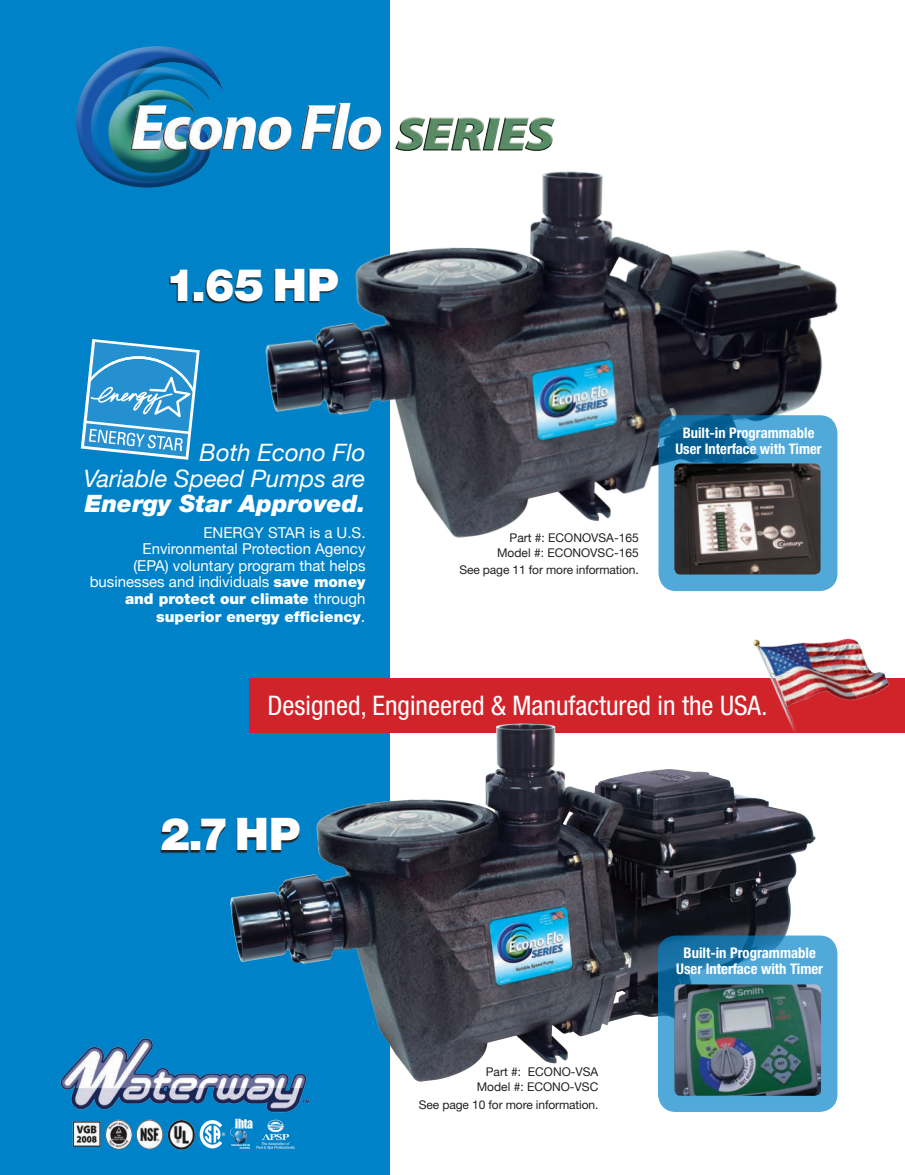
<style>
.page{position:relative;width:905px;height:1175px;background:#fff}
.page>*{position:absolute;margin:0;border:0;box-sizing:border-box;transform-origin:0 0}
.t1{font:900 45px "Helvetica Neue";color:#fff}
.t2{font:condensed 27px "Helvetica Neue";color:#fff}
.t3{font:italic 24px/25.5px "Helvetica Neue";color:#fff;text-align:right}
.t4{font:italic 900 24px "Helvetica Neue";color:#fff}
.t5{font:15px/16.5px "Helvetica Neue";color:#fff;text-align:right}
.t6{font:900 15px "Helvetica Neue";color:#fff}
.t7{font:700 condensed 14.7px/16px "Helvetica Neue";color:#fff;text-align:center}
.t8{font:700 condensed 14.55px/15.9px "Helvetica Neue";color:#fff;text-align:center}
.t9{font:12px/15px "Helvetica Neue";color:#231f20;text-align:right}
.t10{font:12px "Helvetica Neue";letter-spacing:-.01em;color:#231f20}
.s1{font-weight:900}
.s2{font-weight:400;font-size:16.5px}
</style>
<div class="page">
<div style="left:0;top:0;width:389px;height:1174px;background:#0082c9"></div>
<img style="left:60px;top:1038px;width:250px;height:75px">
<img style="left:72px;top:1118px;width:223px;height:32px">
<div style="left:249px;top:678px;width:655px;height:54px;background:#d1232a"></div>
<img style="left:753px;top:638px;width:151px;height:95px">
<img style="left:213px;top:707px;width:615px;height:385px">
<img style="left:76px;top:46px;width:147px;height:142px">
<img style="left:125px;top:90px;width:430px;height:80px">
<svg style="left:81px;top:339px;width:119px;height:121px"></svg>
<img style="left:256px;top:167px;width:582px;height:394px">
<div style="left:160px;top:819px;width:140px;height:34px;background:#231f20;opacity:.96"></div>
<div style="left:169px;top:270px;width:169px;height:34px;background:#231f20;opacity:.96"></div>
<svg style="left:658px;top:415px;width:179px;height:176px;background:#3e95c6"></svg>
<img style="left:674px;top:463px;width:146px;height:111px">
<svg style="left:658px;top:935px;width:179px;height:176px;background:#3e96c7"></svg>
<img style="left:674px;top:984px;width:147px;height:111px">
<h1 class="t1" style="left:165px;top:258px;width:175px">1.65 HP</h1>
<h3 class="t3" style="left:83px;top:441px;width:283px">Both Econo Flo<br>Variable Speed Pumps are</h3>
<h3 class="t4" style="left:85px;top:489px;width:282px">Energy Star Approved.</h3>
<p class="t5" style="left:90px;top:525px;width:277px">ENERGY STAR is a U.S.<br>Environmental Protection Agency<br>(EPA) voluntary program that helps businesses and individuals <span class="s1">save money and protect our climate</span> through</p>
<p class="t6" style="left:156px;top:607px;width:211px">superior energy efficiency<span class="s2">.</span></p>
<p class="t9" style="left:497px;top:530px;width:143px">Part #: ECONOVSA-165<br>Model #: ECONOVSC-165</p>
<p class="t10" style="left:459px;top:563px;width:181px">See page 11 for more information.</p>
<p class="t8" style="left:675px;top:424px;width:148px">Built-in Programmable<br>User Interface with Timer</p>
<h2 class="t2" style="left:267px;top:689px;width:501px">Designed, Engineered &amp; Manufactured in the USA.</h2>
<h1 class="t1" style="left:160px;top:807px;width:142px">2.7 HP</h1>
<p class="t9" style="left:476px;top:1065px;width:123px">Part #: ECONO-VSA<br>Model #: ECONO-VSC</p>
<p class="t10" style="left:419px;top:1097px;width:181px">See page 10 for more information.</p>
<p class="t7" style="left:676px;top:944px;width:148px">Built-in Programmable<br>User Interface with Timer</p>
</div>
